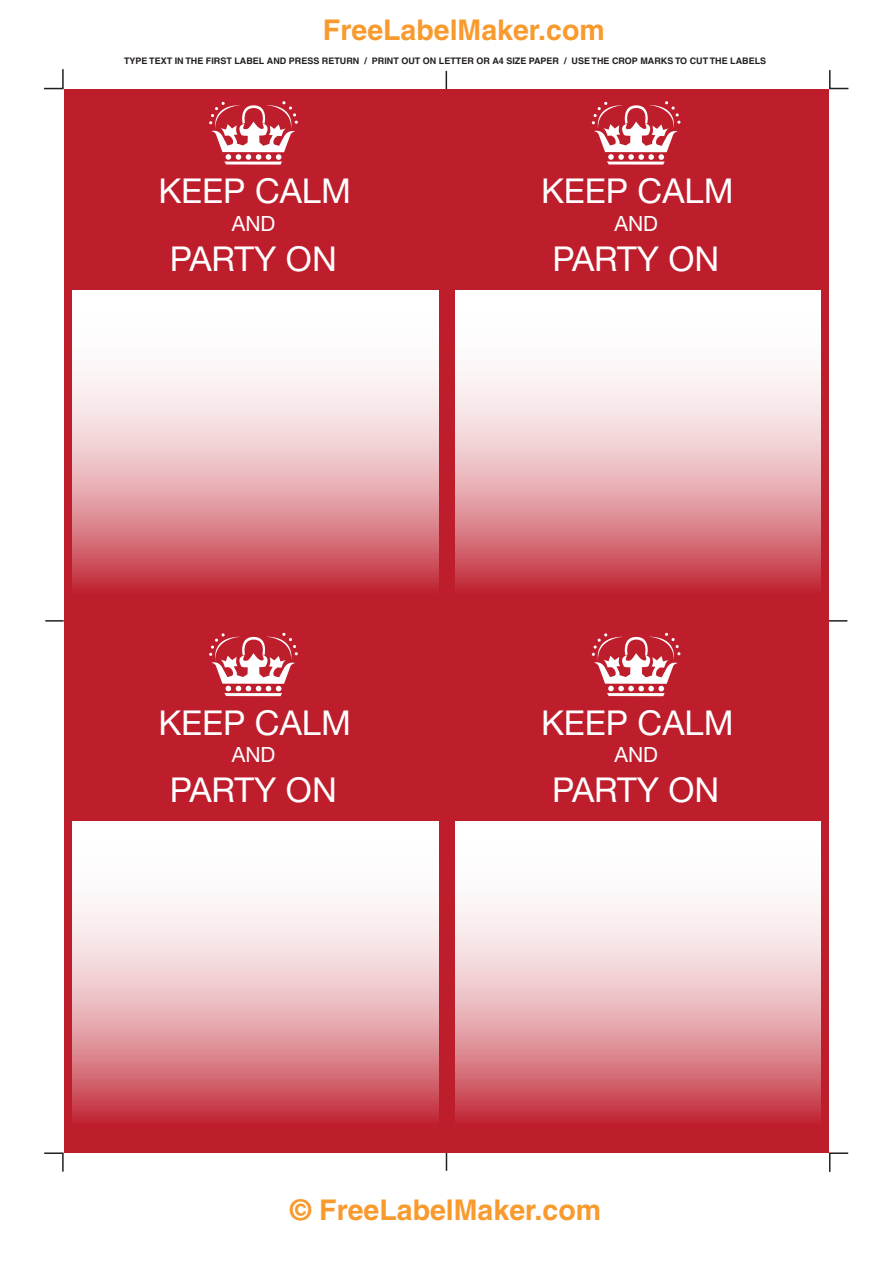
<style>
.page{position:relative;width:893px;height:1263px;background:#fff}
.page>*{position:absolute;margin:0;border:0;box-sizing:border-box;transform-origin:0 0}
.t1{font:34.35px "Helvetica Neue LT Std";color:#fff}
.t2{font:700 28.5px "Helvetica";color:#f89a2d}
.t3{font:21px "Helvetica Neue LT Std";color:#fff}
.t4{font:700 9px "Helvetica";color:#231f20}
</style>
<div class="page">
<svg style="left:43px;top:69px;width:21px;height:21px"></svg>
<svg style="left:829px;top:70px;width:20px;height:20px"></svg>
<svg style="left:828px;top:1152px;width:21px;height:20px"></svg>
<svg style="left:44px;top:1152px;width:20px;height:20px"></svg>
<svg style="left:45px;top:620px;width:19px;height:2px"></svg>
<svg style="left:829px;top:620px;width:18px;height:2px"></svg>
<svg style="left:446px;top:71px;width:1px;height:18px"></svg>
<svg style="left:446px;top:1152px;width:1px;height:19px"></svg>
<div style="left:64px;top:89px;width:382px;height:532px;background:#be1d2c"></div>
<svg style="left:73px;top:290px;width:365px;height:298px;background:#ecbfc3"></svg>
<svg style="left:209px;top:101px;width:89px;height:64px"></svg>
<div style="left:446px;top:89px;width:383px;height:532px;background:#be1d2c"></div>
<svg style="left:455px;top:290px;width:366px;height:298px;background:#ecbfc3"></svg>
<svg style="left:592px;top:101px;width:88px;height:64px"></svg>
<div style="left:64px;top:621px;width:382px;height:531px;background:#be1d2c"></div>
<svg style="left:73px;top:822px;width:365px;height:297px;background:#ecbfc3"></svg>
<svg style="left:209px;top:633px;width:89px;height:63px"></svg>
<div style="left:446px;top:621px;width:383px;height:531px;background:#be1d2c"></div>
<svg style="left:455px;top:822px;width:366px;height:297px;background:#ecbfc3"></svg>
<svg style="left:592px;top:633px;width:88px;height:63px"></svg>
<h2 class="t2" style="left:323px;top:13px;width:283px">FreeLabelMaker.com</h2>
<p class="t4" style="left:124px;top:55px;width:644px">TYPE TEXT IN THE FIRST LABEL AND PRESS RETURN / PRINT OUT ON LETTER OR A4 SIZE PAPER / USE THE CROP MARKS TO CUT THE LABELS</p>
<h1 class="t1" style="left:158px;top:170px;width:194px">KEEP CALM</h1>
<h3 class="t3" style="left:232px;top:211px;width:45px">AND</h3>
<h1 class="t1" style="left:170px;top:238px;width:169px">PARTY ON</h1>
<h1 class="t1" style="left:158px;top:702px;width:194px">KEEP CALM</h1>
<h3 class="t3" style="left:232px;top:742px;width:45px">AND</h3>
<h1 class="t1" style="left:170px;top:769px;width:169px">PARTY ON</h1>
<h1 class="t1" style="left:541px;top:170px;width:194px">KEEP CALM</h1>
<h3 class="t3" style="left:614px;top:211px;width:45px">AND</h3>
<h1 class="t1" style="left:552px;top:238px;width:169px">PARTY ON</h1>
<h1 class="t1" style="left:541px;top:702px;width:194px">KEEP CALM</h1>
<h3 class="t3" style="left:614px;top:742px;width:45px">AND</h3>
<h1 class="t1" style="left:552px;top:769px;width:169px">PARTY ON</h1>
<h2 class="t2" style="left:290px;top:1193px;width:312px">© FreeLabelMaker.com</h2>
</div>
